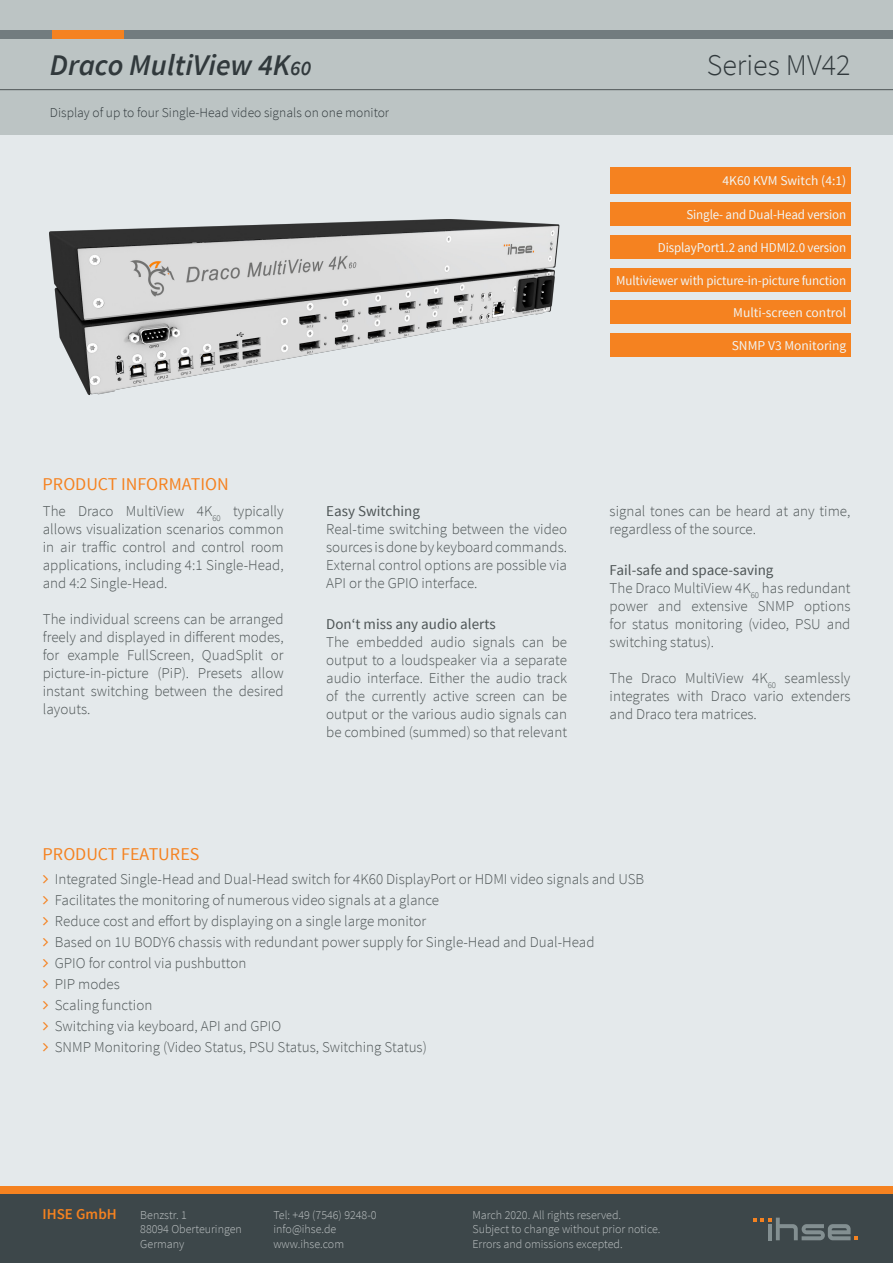
<style>
.page{position:relative;width:893px;height:1263px;background:#fff}
.page>*{position:absolute;margin:0;border:0;box-sizing:border-box;transform-origin:0 0}
.t1{font:italic 600 30px "Source Sans Pro";color:#31393c}
.t2{font:300 30px "Source Sans Pro";color:#31393c}
.t3{font:18px "Source Sans Pro";color:#f58220}
.t4{font:300 15px/18px "Source Sans Pro";color:#4d5455;text-align:justify}
.t5{font:15px "Source Sans Pro";color:#4d5455}
.t6{font:600 15px "Source Sans Pro";letter-spacing:.005em;color:#f58220}
.t7{font:13.5px "Source Sans Pro";letter-spacing:-.01em;color:#f1f5f5;scale:.96 1}
.t8{font:13.5px "Source Sans Pro";letter-spacing:-.01em;color:#f1f5f5}
.t9{font:300 13.5px "Source Sans Pro";color:#31393c}
.t10{font:300 12px/14.4px "Source Sans Pro";color:#c0c5c6}
.s1{font-size:21px}
</style>
<div class="page">
<div style="left:0;top:0;width:893px;height:135px;background:#bcc4c4"></div>
<div style="left:0;top:135px;width:893px;height:1056px;background:#e4e9eb"></div>
<div style="left:119px;top:30px;width:774px;height:8px;background:#727c7f"></div>
<div style="left:51px;top:30px;width:72px;height:8px;background:#f58220"></div>
<div style="left:0;top:30px;width:51px;height:8px;background:#727c7f"></div>
<div style="left:0;top:1186px;width:893px;height:9px;background:#f58220"></div>
<hr style="left:0;top:89px;width:893px;height:1px;background:#4d5455">
<div style="left:0;top:1195px;width:893px;height:68px;background:#3d474a"></div>
<svg style="left:753px;top:1217px;width:105px;height:23px"></svg>
<div style="left:610px;top:167px;width:240px;height:26px;background:#f58220"></div>
<div style="left:610px;top:333px;width:240px;height:24px;background:#f58220"></div>
<div style="left:610px;top:300px;width:240px;height:24px;background:#f58220"></div>
<div style="left:610px;top:235px;width:240px;height:24px;background:#f58220"></div>
<div style="left:610px;top:202px;width:240px;height:24px;background:#f58220"></div>
<div style="left:610px;top:268px;width:240px;height:23px;background:#f58220"></div>
<img style="left:49px;top:219px;width:511px;height:176px">
<h1 class="t1" style="left:50px;top:47px;width:263px">Draco MultiView 4K<span class="s1">60</span></h1>
<h1 class="t9" style="left:50px;top:105px;width:341px">Display of up to four Single-Head video signals on one monitor</h1>
<h1 class="t2" style="left:707px;top:47px;width:145px">Series MV42</h1>
<p class="t8" style="left:722px;top:172px;width:125px">4K60 KVM Switch (4:1)</p>
<p class="t7" style="left:686px;top:206px;width:168px">Single- and Dual-Head version</p>
<p class="t7" style="left:658px;top:239px;width:198px">DisplayPort1.2 and HDMI2.0 version</p>
<p class="t7" style="left:616px;top:272px;width:241px">Multiviewer with picture-in-picture function</p>
<p class="t8" style="left:733px;top:304px;width:114px">Multi-screen control</p>
<p class="t8" style="left:732px;top:337px;width:116px">SNMP V3 Monitoring</p>
<p class="t3" style="left:43px;top:473px;width:188px">PRODUCT INFORMATION</p>
<p class="t4" style="left:43px;top:502px;width:242px">The Draco MultiView 4K<sub>60</sub> typically allows visualization scenarios common in air traffic control and control room applications, including 4:1 Single-Head, and 4:2 Single-Head.</p>
<p class="t4" style="left:43px;top:610px;width:242px">The individual screens can be arranged freely and displayed in different modes, for example FullScreen, QuadSplit or picture-in-picture (PiP). Presets allow instant switching between the desired layouts.</p>
<p class="t5" style="left:326px;top:502px;width:95px">Easy Switching</p>
<p class="t4" style="left:326px;top:520px;width:242px">Real-time switching between the video sources is done by keyboard commands.<br>External control options are possible via API or the GPIO interface.</p>
<p class="t5" style="left:326px;top:614px;width:171px">Don‘t miss any audio alerts</p>
<p class="t4" style="left:326px;top:633px;width:242px">The embedded audio signals can be output to a loudspeaker via a separate audio interface. Either the audio track of the currently active screen can be output or the various audio signals can be combined (summed) so that relevant</p>
<p class="t4" style="left:610px;top:502px;width:242px">signal tones can be heard at any time, regardless of the source.</p>
<p class="t5" style="left:610px;top:560px;width:165px">Fail-safe and space-saving</p>
<p class="t4" style="left:610px;top:579px;width:242px">The Draco MultiView 4K<sub>60</sub> has redundant power and extensive SNMP options for status monitoring (video, PSU and switching status).</p>
<p class="t4" style="left:610px;top:669px;width:242px">The Draco MultiView 4K<sub>60</sub> seamlessly integrates with Draco vario extenders and Draco tera matrices.</p>
<p class="t3" style="left:43px;top:843px;width:158px">PRODUCT FEATURES</p>
<p class="t4" style="left:55px;top:870px;width:591px">Integrated Single-Head and Dual-Head switch for 4K60 DisplayPort or HDMI video signals and USB</p>
<p class="t4" style="left:55px;top:891px;width:386px">Facilitates the monitoring of numerous video signals at a glance</p>
<p class="t4" style="left:55px;top:912px;width:373px">Reduce cost and effort by displaying on a single large monitor</p>
<p class="t4" style="left:55px;top:933px;width:541px">Based on 1U BODY6 chassis with redundant power supply for Single-Head and Dual-Head</p>
<p class="t4" style="left:55px;top:954px;width:193px">GPIO for control via pushbutton</p>
<p class="t4" style="left:55px;top:975px;width:67px">PIP modes</p>
<p class="t4" style="left:55px;top:996px;width:99px">Scaling function</p>
<p class="t4" style="left:55px;top:1017px;width:228px">Switching via keyboard, API and GPIO</p>
<p class="t4" style="left:55px;top:1038px;width:374px">SNMP Monitoring (Video Status, PSU Status, Switching Status)</p>
<p class="t6" style="left:43px;top:1204px;width:76px">IHSE GmbH</p>
<p class="t10" style="left:140px;top:1208px;width:103px">Benzstr. 1<br>88094 Oberteuringen<br>Germany</p>
<p class="t10" style="left:273px;top:1208px;width:105px">Tel: +49 (7546) 9248-0 info@ihse.de www.ihse.com</p>
<p class="t10" style="left:472px;top:1208px;width:190px">March 2020. All rights reserved.<br>Subject to change without prior notice.<br>Errors and omissions excepted.</p>
</div>
